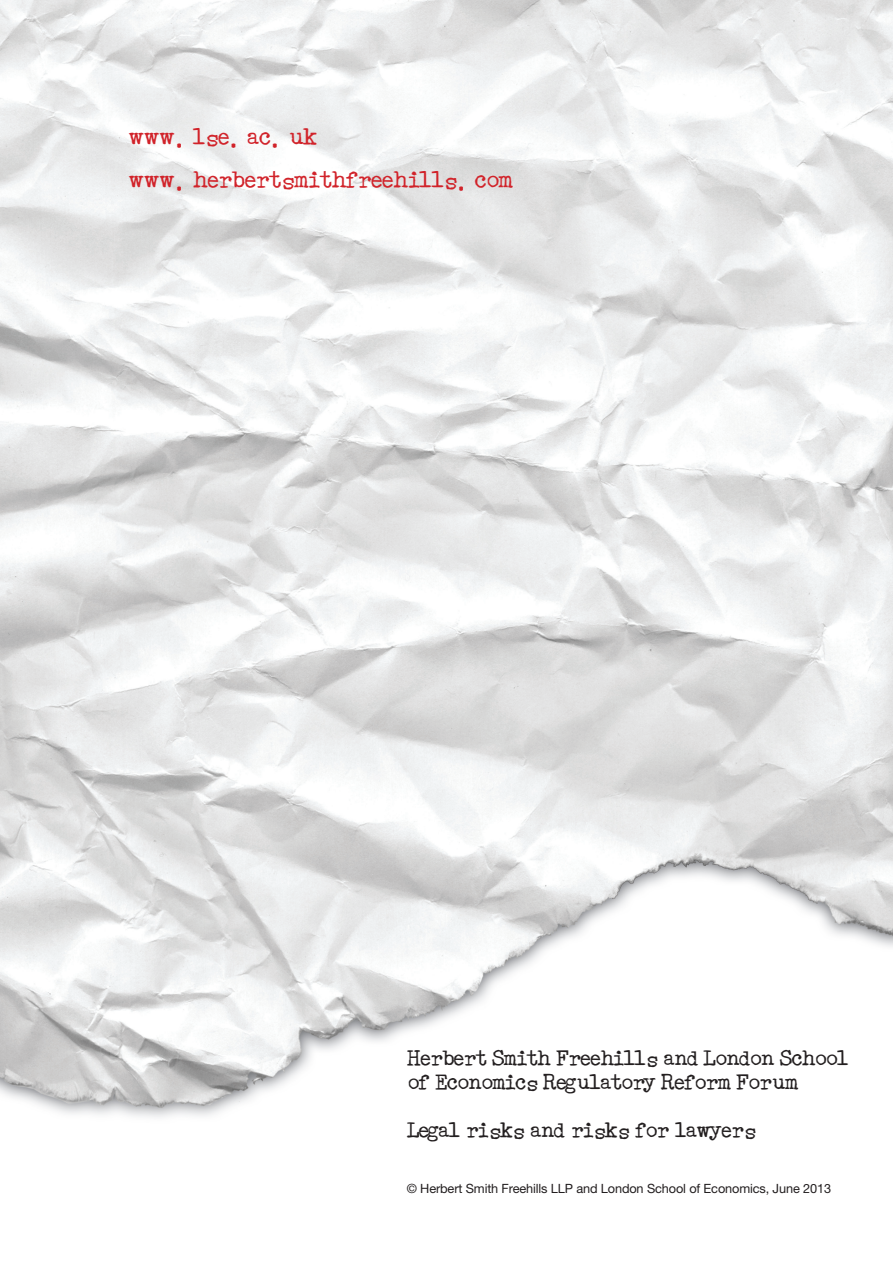
<style>
.page{position:relative;width:893px;height:1263px;background:#fff}
.page>*{position:absolute;margin:0;border:0;box-sizing:border-box;transform-origin:0 0}
.t1{font:18px "Acoustic Bass";color:#d1232a}
.t2{font:16.5px/24px "Acoustic Bass";letter-spacing:-.015em;color:#231f20}
.t3{font:12.75px "Helvetica Neue LT Std";letter-spacing:-.01em;color:#231f20}
</style>
<div class="page">
<img style="left:0;top:0;width:893px;height:1092px">
<p class="t1" style="left:128px;top:126px;width:190px">www.lse.ac.uk</p>
<p class="t1" style="left:128px;top:169px;width:386px">www.herbertsmithfreehills.com</p>
<p class="t2" style="left:407px;top:1047px;width:442px">Herbert Smith Freehills and London School of Economics Regulatory Reform Forum</p>
<p class="t2" style="left:407px;top:1119px;width:349px">Legal risks and risks for lawyers</p>
<p class="t3" style="left:407px;top:1181px;width:426px">© Herbert Smith Freehills LLP and London School of Economics, June 2013</p>
</div>
